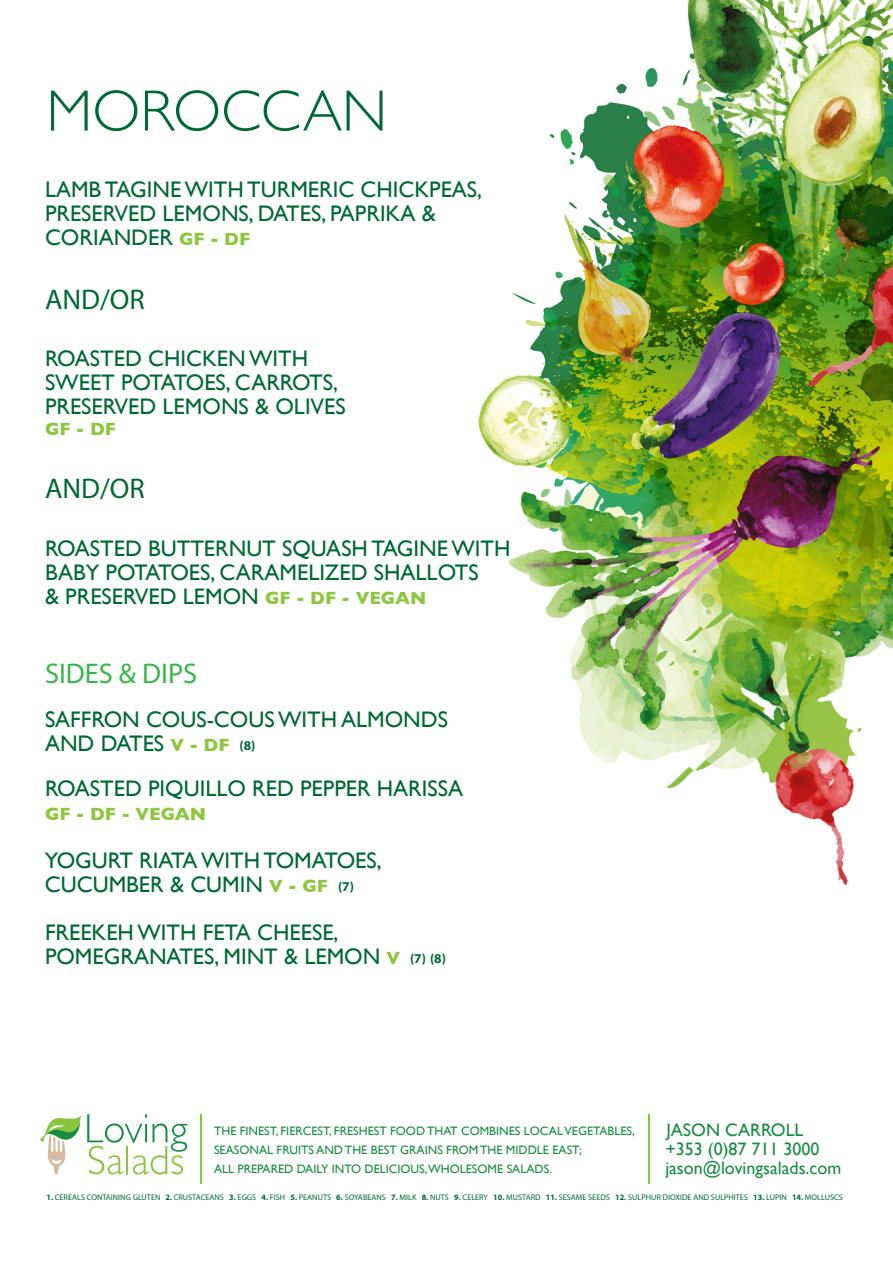
<style>
.page{position:relative;width:893px;height:1263px;background:#fff}
.page>*{position:absolute;margin:0;border:0;box-sizing:border-box;transform-origin:0 0}
.t1{font:300 58.5px "Gill Sans";color:#006838}
.t2{font:600 28.5px "Gill Sans";color:#006838}
.t3{font:600 28.5px "Gill Sans";color:#39b54a}
.t4{font:22.5px/24px "Gill Sans";color:#006838}
.t5{font:18px/38.5px "Gill Sans";color:#188c44}
.t6{font:700 18px "Gill Sans";color:#8dc63f}
.t7{font:700 13.5px "Myriad Pro";color:#006838}
.t8{font:12.15px/18.9px "Gill Sans";color:#188c44}
.t9{font:8.25px "Myriad Pro";color:#006838}
.s1{font-weight:700;font-size:18px;color:#8dc63f}
.s2{font-weight:700}
</style>
<div class="page">
<img style="left:39px;top:0;width:854px;height:1184px">
<svg style="left:40px;top:1114px;width:41px;height:60px"></svg>
<svg style="left:87px;top:1114px;width:100px;height:60px"></svg>
<hr style="left:648px;top:1114px;width:2px;height:70px;background:#8dc63f">
<hr style="left:201px;top:1114px;width:1px;height:70px;background:#8dc63f">
<h1 class="t1" style="left:47px;top:65px;width:342px">MOROCCAN</h1>
<p class="t4" style="left:45px;top:177px;width:439px">LAMB TAGINE WITH TURMERIC CHICKPEAS,<br>PRESERVED LEMONS, DATES, PAPRIKA &amp;<br>CORIANDER <span class="s1">GF - DF</span></p>
<p class="t2" style="left:45px;top:282px;width:101px">AND/OR</p>
<p class="t4" style="left:45px;top:346px;width:302px">ROASTED CHICKEN WITH<br>SWEET POTATOES, CARROTS,<br>PRESERVED LEMONS &amp; OLIVES</p>
<p class="t6" style="left:45px;top:419px;width:73px">GF - DF</p>
<p class="t2" style="left:45px;top:470px;width:101px">AND/OR</p>
<p class="t4" style="left:45px;top:536px;width:467px">ROASTED BUTTERNUT SQUASH TAGINE WITH<br>BABY POTATOES, CARAMELIZED SHALLOTS<br>&amp; PRESERVED LEMON <span class="s1">GF - DF - VEGAN</span></p>
<p class="t3" style="left:45px;top:655px;width:154px">SIDES &amp; DIPS</p>
<p class="t4" style="left:45px;top:707px;width:405px">SAFFRON COUS-COUS WITH ALMONDS<br>AND DATES <span class="s1">V - DF</span></p>
<p class="t4" style="left:45px;top:776px;width:420px">ROASTED PIQUILLO RED PEPPER HARISSA</p>
<p class="t6" style="left:45px;top:803px;width:163px">GF - DF - VEGAN</p>
<p class="t4" style="left:45px;top:848px;width:338px">YOGURT RIATA WITH TOMATOES,<br>CUCUMBER &amp; CUMIN <span class="s1">V - GF</span></p>
<p class="t4" style="left:45px;top:920px;width:357px">FREEKEH WITH FETA CHEESE,<br>POMEGRANATES, MINT &amp; LEMON <span class="s1">V</span></p>
<p class="t7" style="left:239px;top:737px;width:17px">(8)</p>
<p class="t7" style="left:338px;top:877px;width:17px">(7)</p>
<p class="t7" style="left:410px;top:949px;width:37px">(7) (8)</p>
<p class="t5" style="left:665px;top:1110px;width:177px">JASON CARROLL jason@lovingsalads.com</p>
<p class="t8" style="left:214px;top:1121px;width:422px">THE FINEST, FIERCEST, FRESHEST FOOD THAT COMBINES LOCAL VEGETABLES,<br>SEASONAL FRUITS AND THE BEST GRAINS FROM THE MIDDLE EAST;<br>ALL PREPARED DAILY INTO DELICIOUS,WHOLESOME SALADS.</p>
<p class="t5" style="left:665px;top:1130px;width:156px">+353 (0)87 711 3000</p>
<p class="t9" style="left:46px;top:1192px;width:798px"><span class="s2">1.</span> CEREALS CONTAINING GLUTEN <span class="s2">2.</span> CRUSTACEANS <span class="s2">3.</span> EGGS <span class="s2">4.</span> FISH <span class="s2">5.</span> PEANUTS <span class="s2">6.</span> SOYABEANS <span class="s2">7.</span> MILK <span class="s2">8.</span> NUTS <span class="s2">9.</span> CELERY <span class="s2">10.</span> MUSTARD <span class="s2">11.</span> SESAME SEEDS <span class="s2">12.</span> SULPHUR DIOXIDE AND SULPHITES <span class="s2">13.</span> LUPIN <span class="s2">14.</span> MOLLUSCS</p>
</div>
